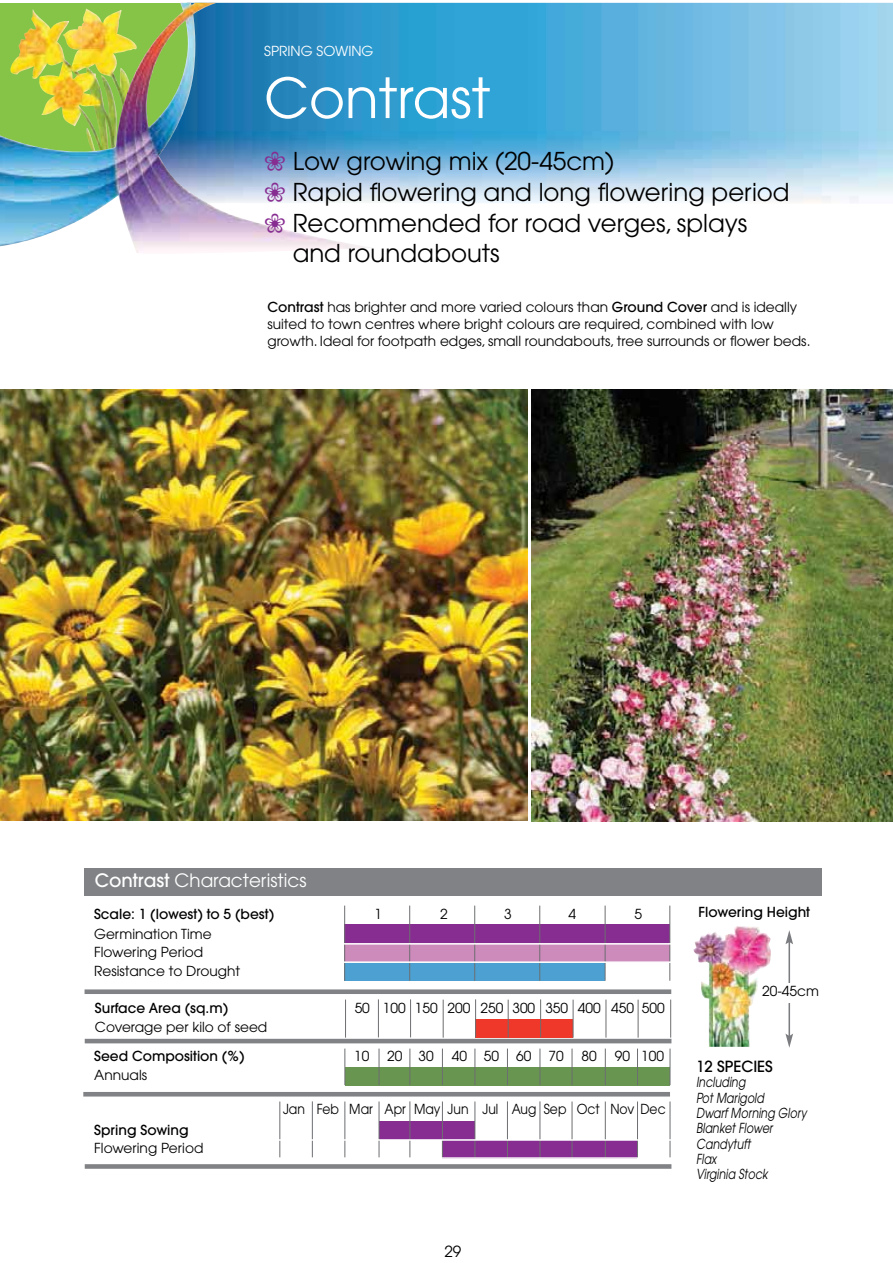
<style>
.page{position:relative;width:893px;height:1263px;background:#fff}
.page>*{position:absolute;margin:0;border:0;box-sizing:border-box;transform-origin:0 0}
.t1{font:55.05px "Avant Garde";color:#fff}
.t2{font:24.45px "Avant Garde";color:#000}
.t3{font:18.3px "Avant Garde";color:#fff}
.t4{font:500 15.3px "Avant Garde";color:#000}
.t5{font:15.3px "Avant Garde";color:#000}
.t6{font:13.8px/18.3px "Avant Garde";color:#000}
.t7{font:500 13.8px "Avant Garde";color:#000}
.t8{font:italic 13.8px/15.3px "Avant Garde";letter-spacing:.005em;color:#000;scale:.8 1}
.t9{font:13.8px "Avant Garde";color:#000;scale:.9 1}
.t10{font:13.8px "Avant Garde";color:#fff}
.s1{color:#872d91}
.s2{font-weight:500}
</style>
<div class="page">
<div style="left:442px;top:1140px;width:195px;height:18px;background:#872d91"></div>
<div style="left:379px;top:1122px;width:96px;height:18px;background:#872d91"></div>
<img style="left:375px;top:3px;width:518px;height:200px">
<div style="left:345px;top:1067px;width:325px;height:18px;background:#689550"></div>
<img style="left:0;top:3px;width:375px;height:250px">
<hr style="left:345px;top:1048px;width:1px;height:37px;background:#6d6e71">
<hr style="left:379px;top:1048px;width:1px;height:37px;background:#6d6e71">
<hr style="left:410px;top:1048px;width:1px;height:37px;background:#6d6e71">
<hr style="left:442px;top:1048px;width:1px;height:37px;background:#6d6e71">
<hr style="left:475px;top:1048px;width:1px;height:37px;background:#6d6e71">
<hr style="left:507px;top:1048px;width:1px;height:37px;background:#6d6e71">
<hr style="left:540px;top:1048px;width:1px;height:37px;background:#6d6e71">
<hr style="left:572px;top:1048px;width:1px;height:37px;background:#6d6e71">
<hr style="left:605px;top:1048px;width:1px;height:37px;background:#6d6e71">
<hr style="left:637px;top:1048px;width:1px;height:37px;background:#6d6e71">
<hr style="left:670px;top:1048px;width:1px;height:37px;background:#6d6e71">
<hr style="left:280px;top:1101px;width:1px;height:57px;background:#6d6e71">
<hr style="left:312px;top:1101px;width:1px;height:57px;background:#6d6e71">
<hr style="left:345px;top:1101px;width:1px;height:57px;background:#6d6e71">
<hr style="left:379px;top:1101px;width:1px;height:57px;background:#6d6e71">
<hr style="left:410px;top:1101px;width:1px;height:57px;background:#6d6e71">
<hr style="left:442px;top:1101px;width:1px;height:57px;background:#6d6e71">
<hr style="left:475px;top:1101px;width:1px;height:57px;background:#6d6e71">
<hr style="left:507px;top:1101px;width:1px;height:57px;background:#6d6e71">
<hr style="left:540px;top:1101px;width:1px;height:57px;background:#6d6e71">
<hr style="left:572px;top:1101px;width:1px;height:57px;background:#6d6e71">
<hr style="left:605px;top:1101px;width:1px;height:57px;background:#6d6e71">
<hr style="left:637px;top:1101px;width:1px;height:57px;background:#6d6e71">
<hr style="left:670px;top:1101px;width:1px;height:57px;background:#6d6e71">
<hr style="left:275px;top:1139px;width:399px;height:2px;background:#fff">
<hr style="left:276px;top:1157px;width:399px;height:2px;background:#fff">
<hr style="left:85px;top:1039px;width:586px;height:4px;background:#808285">
<hr style="left:83px;top:1092px;width:587px;height:4px;background:#808285">
<div style="left:85px;top:1164px;width:586px;height:5px;background:#808285"></div>
<img style="left:693px;top:926px;width:78px;height:121px">
<div style="left:85px;top:869px;width:737px;height:27px;background:#808285"></div>
<div style="left:345px;top:924px;width:325px;height:20px;background:#872d91"></div>
<div style="left:345px;top:944px;width:325px;height:18px;background:#cd8bbc"></div>
<div style="left:345px;top:962px;width:260px;height:19px;background:#4ca1d2"></div>
<hr style="left:344px;top:905px;width:1px;height:76px;background:#6d6e71">
<hr style="left:409px;top:905px;width:1px;height:76px;background:#6d6e71">
<hr style="left:474px;top:905px;width:1px;height:76px;background:#6d6e71">
<hr style="left:539px;top:905px;width:1px;height:76px;background:#6d6e71">
<hr style="left:605px;top:905px;width:1px;height:76px;background:#6d6e71">
<hr style="left:670px;top:905px;width:1px;height:76px;background:#6d6e71">
<hr style="left:339px;top:943px;width:334px;height:1px;background:#fff">
<hr style="left:340px;top:961px;width:333px;height:2px;background:#fff">
<hr style="left:788px;top:942px;width:2px;height:94px;background:#7b7c7f">
<svg style="left:785px;top:930px;width:8px;height:14px"></svg>
<svg style="left:785px;top:1033px;width:8px;height:15px"></svg>
<div style="left:85px;top:989px;width:586px;height:5px;background:#808285"></div>
<div style="left:762px;top:983px;width:58px;height:19px;background:#fff"></div>
<div style="left:475px;top:1019px;width:98px;height:18px;background:#ef3829"></div>
<hr style="left:345px;top:999px;width:1px;height:38px;background:#6d6e71">
<hr style="left:378px;top:999px;width:1px;height:38px;background:#6d6e71">
<hr style="left:443px;top:999px;width:1px;height:39px;background:#6d6e71">
<hr style="left:508px;top:999px;width:1px;height:39px;background:#6d6e71">
<hr style="left:573px;top:999px;width:1px;height:39px;background:#6d6e71">
<hr style="left:638px;top:999px;width:1px;height:39px;background:#6d6e71">
<hr style="left:410px;top:999px;width:1px;height:38px;background:#6d6e71">
<hr style="left:475px;top:999px;width:1px;height:38px;background:#6d6e71">
<hr style="left:540px;top:999px;width:1px;height:38px;background:#6d6e71">
<hr style="left:606px;top:999px;width:1px;height:38px;background:#6d6e71">
<hr style="left:670px;top:999px;width:1px;height:38px;background:#6d6e71">
<img style="left:0;top:389px;width:528px;height:432px">
<img style="left:531px;top:390px;width:362px;height:431px">
<p class="t10" style="left:264px;top:43px;width:111px">SPRING SOWING</p>
<h1 class="t1" style="left:264px;top:65px;width:228px">Contrast</h1>
<h2 class="t2" style="left:264px;top:147px;width:352px"><span class="s1">❀</span> Low growing mix (20-45cm)</h2>
<h2 class="t2" style="left:264px;top:178px;width:527px"><span class="s1">❀</span> Rapid flowering and long flowering period</h2>
<h2 class="t2" style="left:264px;top:208px;width:485px"><span class="s1">❀</span> Recommended for road verges, splays</h2>
<h2 class="t2" style="left:293px;top:239px;width:209px">and roundabouts</h2>
<p class="t6" style="left:267px;top:299px;width:545px;line-height:16.8px"><span class="s2">Contrast</span> has brighter and more varied colours than <span class="s2">Ground Cover</span> and is ideally suited to town centres where bright colours are required, combined with low growth. Ideal for footpath edges, small roundabouts, tree surrounds or flower beds.</p>
<h3 class="t3" style="left:95px;top:869px;width:213px"><span class="s2">Contrast</span> Characteristics</h3>
<p class="t7" style="left:94px;top:905px;width:182px">Scale: 1 (lowest) to 5 (best)</p>
<p class="t6" style="left:374px;top:905px;width:9px">1</p>
<p class="t6" style="left:440px;top:905px;width:9px">2</p>
<p class="t6" style="left:504px;top:905px;width:9px">3</p>
<p class="t6" style="left:568px;top:905px;width:9px">4</p>
<p class="t6" style="left:634px;top:905px;width:9px">5</p>
<p class="t6" style="left:94px;top:925px;width:148px">Germination Time<br>Flowering Period<br>Resistance to Drought</p>
<p class="t7" style="left:95px;top:1000px;width:135px">Surface Area (sq.m)</p>
<p class="t6" style="left:355px;top:999px;width:312px">50 100 150 200 250 300 350 400 450 500</p>
<p class="t6" style="left:95px;top:1017px;width:174px">Coverage per kilo of seed</p>
<p class="t7" style="left:94px;top:1048px;width:152px">Seed Composition (%)</p>
<p class="t6" style="left:354px;top:1047px;width:17px">10</p>
<p class="t6" style="left:387px;top:1047px;width:48px">20 30</p>
<p class="t6" style="left:452px;top:1047px;width:113px">40 50 60 70</p>
<p class="t6" style="left:582px;top:1047px;width:17px">80</p>
<p class="t6" style="left:615px;top:1047px;width:51px">90 100</p>
<p class="t6" style="left:94px;top:1065px;width:54px">Annuals</p>
<p class="t7" style="left:94px;top:1121px;width:96px">Spring Sowing</p>
<p class="t6" style="left:94px;top:1139px;width:111px">Flowering Period</p>
<p class="t9" style="left:283px;top:1101px;width:426px">Jan Feb Mar Apr May Jun Jul Aug Sep Oct Nov Dec</p>
<p class="t5" style="left:444px;top:1242px;width:18px">29</p>
<p class="t7" style="left:698px;top:903px;width:113px">Flowering Height</p>
<p class="t6" style="left:762px;top:982px;width:58px">20-45cm</p>
<p class="t4" style="left:696px;top:1057px;width:78px">12 SPECIES</p>
<p class="t8" style="left:696px;top:1074px;width:140px">Including<br>Pot Marigold<br>Dwarf Morning Glory<br>Blanket Flower<br>Candytuft<br>Flax<br>Virginia Stock</p>
</div>
